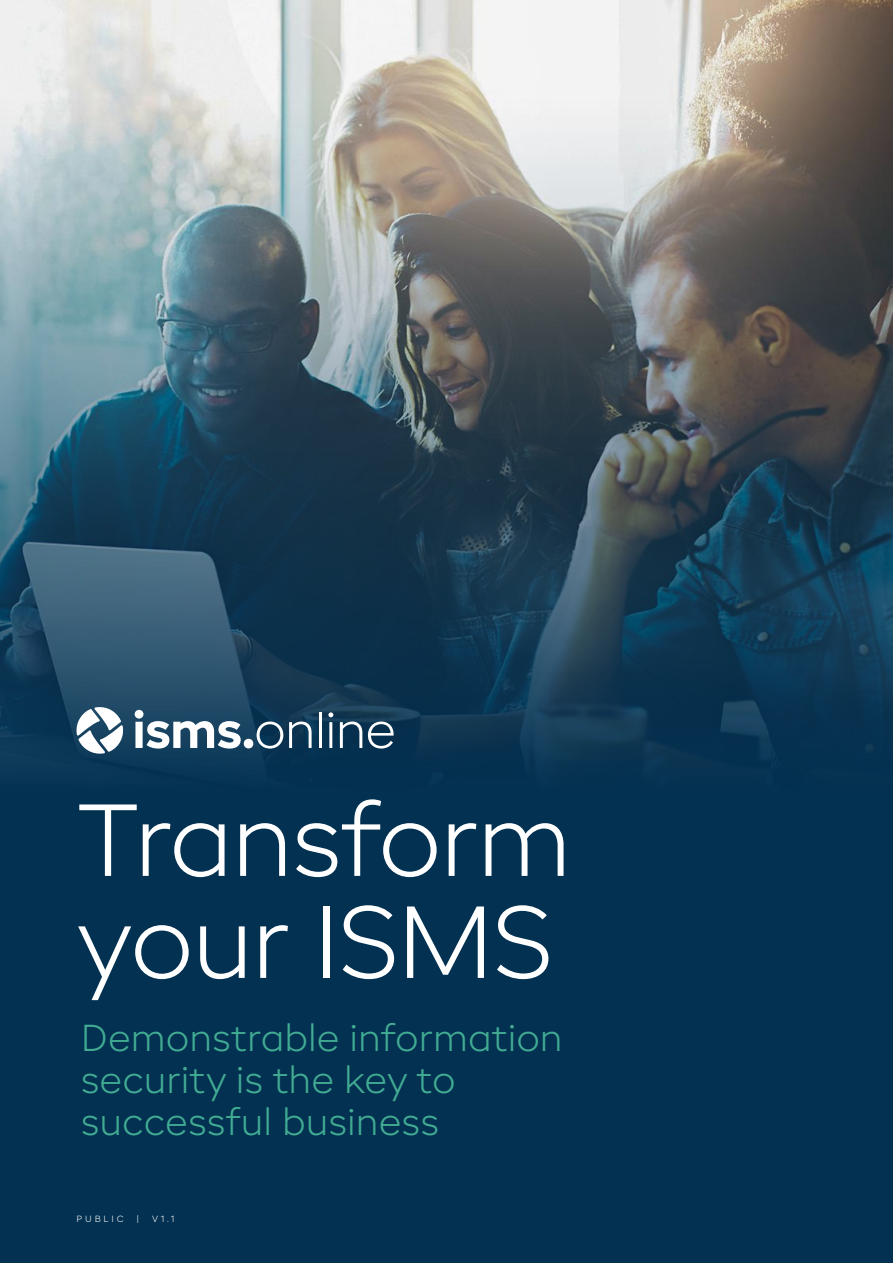
<style>
.page{position:relative;width:893px;height:1263px;background:#fff}
.page>*{position:absolute;margin:0;border:0;box-sizing:border-box;transform-origin:0 0}
.t1{font:300 102px/102px "BR Candor";letter-spacing:-.02em;color:#fff}
.t2{font:300 37.5px/42px "BR Candor";color:#42ac93}
.t3{font:300 9px "BR Candor";letter-spacing:.31em;color:#fff}
</style>
<div class="page">
<img style="left:0;top:0;width:893px;height:100px">
<div style="left:0;top:842px;width:893px;height:421px;background:#033152"></div>
<img style="left:0;top:100px;width:893px;height:742px">
<svg style="left:135px;top:710px;width:106px;height:38px"></svg>
<div style="left:244px;top:739px;width:9px;height:9px;background:#fff;border-radius:50%"></div>
<svg style="left:257px;top:721px;width:26px;height:27px"></svg>
<svg style="left:289px;top:721px;width:23px;height:27px"></svg>
<hr style="left:319px;top:712px;width:3px;height:36px;background:#fff">
<svg style="left:328px;top:712px;width:5px;height:36px"></svg>
<svg style="left:340px;top:721px;width:22px;height:27px"></svg>
<svg style="left:368px;top:721px;width:26px;height:27px"></svg>
<svg style="left:75px;top:706px;width:49px;height:49px"></svg>
<h1 class="t1" style="left:77px;top:788px;width:497px">Transform your ISMS</h1>
<p class="t2" style="left:81px;top:1017px;width:483px">Demonstrable information security is the key to successful business</p>
<p class="t3" style="left:77px;top:1213px;width:49px">PUBLIC</p>
<p class="t3" style="left:137px;top:1213px;width:4px">|</p>
<p class="t3" style="left:152px;top:1213px;width:24px">V1.1</p>
</div>
